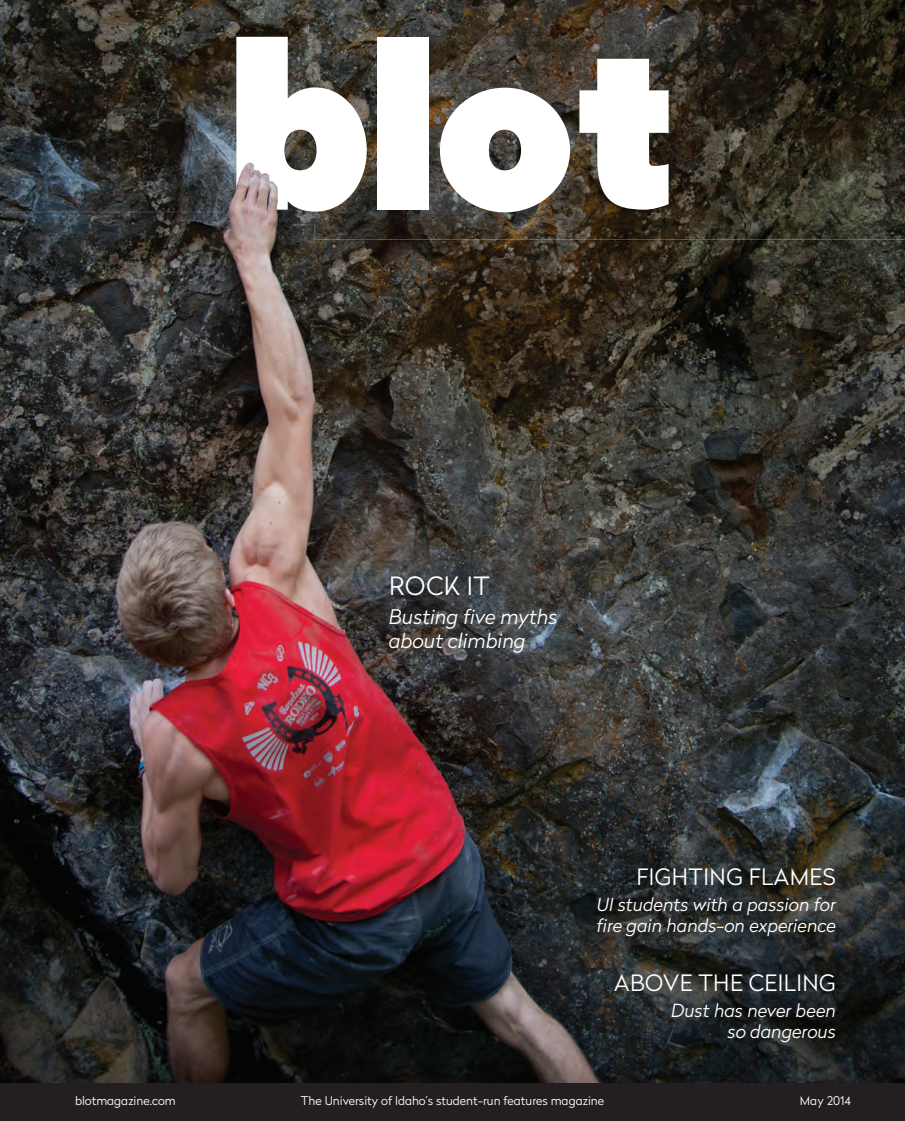
<style>
.page{position:relative;width:905px;height:1121px;background:#fff}
.page>*{position:absolute;margin:0;border:0;box-sizing:border-box;transform-origin:0 0}
.Pull-Quote__name{font:300 25.05px "Radikal";letter-spacing:.02em;color:#fff}
.Pull-Quote__name-2{font:300 22.5px "Radikal";letter-spacing:.02em;color:#fff}
.Pull-Quote__name-3{font:italic 300 20.1px/23.4px "Radikal";color:#fff}
.Pull-Quote__name-4{font:italic 300 18px/21px "Radikal";color:#fff}
.Body_Text{font:300 12px "Radikal";color:#fff}
</style>
<div class="page">
<img style="left:0;top:0;width:904px;height:1072px">
<svg style="left:0;top:1072px;width:904px;height:48px;background:#211e1e"></svg>
<div style="left:377px;top:37px;width:52px;height:173px;background:#fff"></div>
<svg style="left:579px;top:59px;width:89px;height:151px"></svg>
<svg style="left:440px;top:88px;width:130px;height:124px"></svg>
<svg style="left:236px;top:37px;width:131px;height:175px"></svg>
<p class="Pull-Quote__name" style="left:389px;top:568px;width:102px">ROCK IT</p>
<p class="Pull-Quote__name-3" style="left:389px;top:605px;width:170px">Busting five myths about climbing</p>
<p class="Pull-Quote__name-2" style="left:636px;top:861px;width:201px">FIGHTING FLAMES</p>
<p class="Pull-Quote__name-4" style="left:596px;top:893px;width:241px">UI students with a passion for fire gain hands-on experience</p>
<p class="Pull-Quote__name-2" style="left:614px;top:967px;width:223px">ABOVE THE CEILING</p>
<p class="Pull-Quote__name-4" style="left:671px;top:999px;width:166px;text-align:right">Dust has never been so dangerous</p>
<p class="Body_Text" style="left:75px;top:1092px;width:102px">blotmagazine.com</p>
<p class="Body_Text" style="left:301px;top:1092px;width:305px">The University of Idaho’s student-run features magazine</p>
<p class="Body_Text" style="left:800px;top:1092px;width:52px">May 2014</p>
</div>
